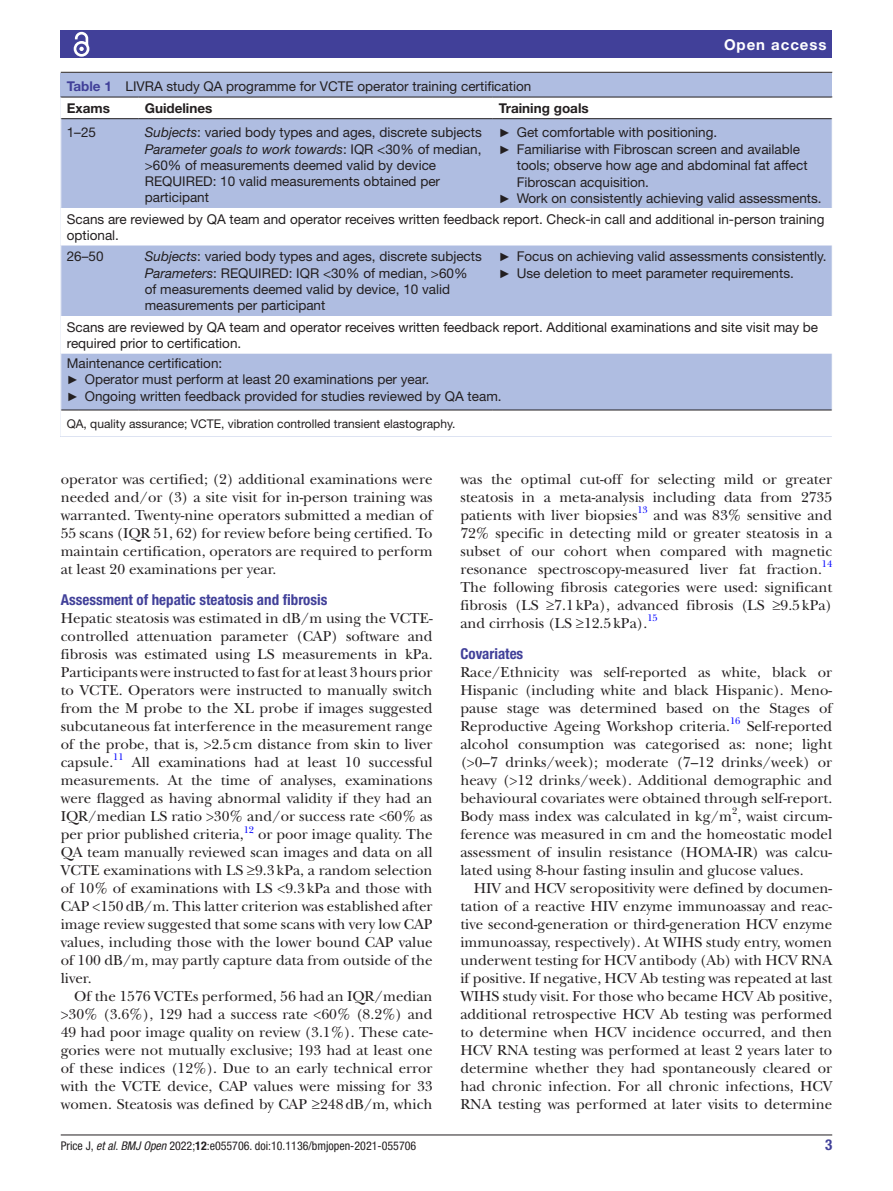
<style>
.page{position:relative;width:893px;height:1191px;background:#fff}
.page>*{position:absolute;margin:0;border:0;box-sizing:border-box;transform-origin:0 0}
.t1{font:15px/18px "New Baskerville";color:#231f20;text-align:justify}
.t2{font:700 condensed 15px "Helvetica Neue LT Std";color:#414099}
.t3{font:700 15px "Helvetica Neue LT Std";letter-spacing:.065em;color:#fff}
.t4{font:13.5px/16.2px "Helvetica Neue LT Std";color:#231f20}
.t5{font:700 13.5px "Helvetica Neue LT Std";color:#231f20}
.t6{font:condensed 12px "Helvetica Neue LT Std";color:#231f20}
.t7{font:12px "Helvetica Neue LT Std";color:#231f20}
.t8{font:9.9px "New Baskerville";color:#00f}
.t9{font:9.9px "New Baskerville";color:#231f20}
.s1{font-weight:700;color:#414099}
.s2{font-weight:700}
.s3{font-style:italic}
.s4{font-family:"Arial";font-size:12px}
</style>
<div class="page">
<hr style="left:61px;top:1134px;width:771px;height:1px;background:#231f20">
<div style="left:61px;top:31px;width:771px;height:27px;background:#414099"></div>
<svg style="left:73px;top:31px;width:17px;height:26px"></svg>
<div style="left:61px;top:73px;width:771px;height:363px;background:#afbde1"></div>
<hr style="left:61px;top:72px;width:771px;height:1px;background:#231f20">
<div style="left:61px;top:98px;width:771px;height:338px;background:#fff"></div>
<svg style="left:61px;top:119px;width:771px;height:290px"></svg>
<hr style="left:61px;top:97px;width:78px;height:1px;background:#231f20">
<hr style="left:61px;top:118px;width:78px;height:1px;background:#231f20">
<hr style="left:139px;top:97px;width:354px;height:1px;background:#231f20">
<hr style="left:139px;top:118px;width:354px;height:1px;background:#231f20">
<hr style="left:493px;top:97px;width:339px;height:1px;background:#231f20">
<hr style="left:493px;top:118px;width:339px;height:1px;background:#231f20">
<hr style="left:61px;top:409px;width:78px;height:1px;background:#231f20">
<hr style="left:139px;top:409px;width:354px;height:1px;background:#231f20">
<hr style="left:493px;top:409px;width:339px;height:1px;background:#231f20">
<svg style="left:60px;top:97px;width:1px;height:22px"></svg>
<svg style="left:60px;top:410px;width:1px;height:26px"></svg>
<hr style="left:67px;top:427px;width:765px;height:1px;background:#fff">
<p class="t4" style="left:67px;top:75px;width:466px;line-height:22px"><span class="s1">Table 1</span> LIVRA study QA programme for VCTE operator training certification<br><span class="s2">Exams</span></p>
<p class="t5" style="left:145px;top:99px;width:69px">Guidelines</p>
<p class="t5" style="left:499px;top:99px;width:91px">Training goals</p>
<p class="t3" style="left:724px;top:35px;width:104px">Open access</p>
<p class="t4" style="left:67px;top:124px;width:31px">1–25</p>
<p class="t4" style="left:145px;top:124px;width:339px"><span class="s3">Subjects</span>: varied body types and ages, discrete subjects <span class="s3">Parameter goals to work towards</span>: IQR &lt;30% of median, &gt;60% of measurements deemed valid by device REQUIRED: 10 valid measurements obtained per participant</p>
<p class="t4" style="left:499px;top:124px;width:220px"><span class="s4">►</span> Get comfortable with positioning.</p>
<p class="t4" style="left:499px;top:141px;width:303px"><span class="s4">►</span> Familiarise with Fibroscan screen and available</p>
<p class="t4" style="left:517px;top:157px;width:292px">tools; observe how age and abdominal fat affect</p>
<p class="t4" style="left:517px;top:174px;width:134px">Fibroscan acquisition.</p>
<p class="t4" style="left:499px;top:190px;width:324px"><span class="s4">►</span> Work on consistently achieving valid assessments.</p>
<p class="t4" style="left:67px;top:210px;width:759px">Scans are reviewed by QA team and operator receives written feedback report. Check-in call and additional in-person training optional.</p>
<p class="t4" style="left:67px;top:248px;width:38px">26–50</p>
<p class="t4" style="left:145px;top:248px;width:339px"><span class="s3">Subjects</span>: varied body types and ages, discrete subjects <span class="s3">Parameters</span>: REQUIRED: IQR &lt;30% of median, &gt;60% of measurements deemed valid by device, 10 valid measurements per participant</p>
<p class="t4" style="left:499px;top:248px;width:329px"><span class="s4">►</span> Focus on achieving valid assessments consistently. <span class="s4">►</span> Use deletion to meet parameter requirements.</p>
<p class="t4" style="left:67px;top:318px;width:753px">Scans are reviewed by QA team and operator receives written feedback report. Additional examinations and site visit may be required prior to certification.</p>
<p class="t4" style="left:67px;top:355px;width:436px">Maintenance certification:<br><span class="s4">►</span> Operator must perform at least 20 examinations per year.<br><span class="s4">►</span> Ongoing written feedback provided for studies reviewed by QA team.</p>
<p class="t7" style="left:67px;top:416px;width:390px">QA, quality assurance; VCTE, vibration controlled transient elastography.</p>
<p class="t1" style="left:61px;top:470px;width:373px">operator was certified; (2) additional examinations were needed and/or (3) a site visit for in-person training was warranted. Twenty-nine operators submitted a median of 55 scans (IQR 51, 62) for review before being certified. To maintain certification, operators are required to perform at least 20 examinations per year.</p>
<p class="t2" style="left:61px;top:591px;width:268px">Assessment of hepatic steatosis and fibrosis</p>
<p class="t1" style="left:61px;top:609px;width:373px">Hepatic steatosis was estimated in dB/m using the VCTE&shy;controlled attenuation parameter (CAP) software and fibrosis was estimated using LS measurements in kPa.<br>Participants were instructed to fast for at least 3hours prior to VCTE. Operators were instructed to manually switch from the M probe to the XL probe if images suggested subcutaneous fat interference in the measurement range of the probe, that is, &gt;2.5cm distance from skin to liver capsule.</p>
<p class="t8" style="left:113px;top:751px;width:12px">11</p>
<p class="t1" style="left:61px;top:753px;width:373px;text-indent:71px">All examinations had at least 10 successful measurements. At the time of analyses, examinations were flagged as having abnormal validity if they had an IQR/median LS ratio &gt;30% and/or success rate &lt;60% as per prior published criteria,</p>
<p class="t8" style="left:244px;top:823px;width:12px">12</p>
<p class="t1" style="left:61px;top:825px;width:373px;text-indent:197px">or poor image quality. The QA team manually reviewed scan images and data on all VCTE examinations with LS ≥9.3kPa, a random selection of 10% of examinations with LS &lt;9.3kPa and those with CAP &lt;150dB/m. This latter criterion was established after image review suggested that some scans with very low CAP values, including those with the lower bound CAP value of 100 dB/m, may partly capture data from outside of the liver.</p>
<p class="t1" style="left:61px;top:987px;width:373px;text-indent:13px">Of the 1576 VCTEs performed, 56 had an IQR/median &gt;30% (3.6%), 129 had a success rate &lt;60% (8.2%) and 49 had poor image quality on review (3.1%). These cate&shy;gories were not mutually exclusive; 193 had at least one of these indices (12%). Due to an early technical error with the VCTE device, CAP values were missing for 33 women. Steatosis was defined by CAP ≥248dB/m, which</p>
<p class="t1" style="left:460px;top:470px;width:373px">was the optimal cut-off for selecting mild or greater steatosis in a meta-analysis including data from 2735 patients with liver biopsies</p>
<p class="t8" style="left:637px;top:504px;width:12px">13</p>
<p class="t1" style="left:460px;top:506px;width:373px;text-indent:193px">and was 83% sensitive and 72% specific in detecting mild or greater steatosis in a subset of our cohort when compared with magnetic resonance spectroscopy-measured liver fat fraction.</p>
<p class="t8" style="left:822px;top:558px;width:12px">14</p>
<p class="t1" style="left:460px;top:578px;width:373px">The following fibrosis categories were used: significant fibrosis (LS ≥7.1kPa), advanced fibrosis (LS ≥9.5kPa) and cirrhosis (LS ≥12.5kPa).</p>
<p class="t8" style="left:647px;top:612px;width:12px">15</p>
<p class="t2" style="left:460px;top:645px;width:64px">Covariates</p>
<p class="t1" style="left:460px;top:663px;width:373px">Race/Ethnicity was self-reported as white, black or Hispanic (including white and black Hispanic). Meno&shy;pause stage was determined based on the Stages of Reproductive Ageing Workshop criteria.</p>
<p class="t8" style="left:730px;top:715px;width:12px">16</p>
<p class="t1" style="left:460px;top:717px;width:373px;text-indent:286px">Self-reported alcohol consumption was categorised as: none; light (&gt;0–7 drinks/week); moderate (7–12 drinks/week) or heavy (&gt;12 drinks/week). Additional demographic and behavioural covariates were obtained through self-report.<br>Body mass index was calculated in kg/m , waist circum-</p>
<p class="t9" style="left:732px;top:805px;width:7px">2</p>
<p class="t1" style="left:460px;top:825px;width:373px">ference was measured in cm and the homeostatic model assessment of insulin resistance (HOMA-IR) was calcu&shy;lated using 8-hour fasting insulin and glucose values.</p>
<p class="t1" style="left:460px;top:879px;width:373px;text-indent:14px">HIV and HCV seropositivity were defined by documen&shy;tation of a reactive HIV enzyme immunoassay and reac&shy;tive second-generation or third-generation HCV enzyme immunoassay, respectively). At WIHS study entry, women underwent testing for HCV antibody (Ab) with HCV RNA if positive. If negative, HCV Ab testing was repeated at last WIHS study visit. For those who became HCV Ab positive, additional retrospective HCV Ab testing was performed to determine when HCV incidence occurred, and then HCV RNA testing was performed at least 2 years later to determine whether they had spontaneously cleared or had chronic infection. For all chronic infections, HCV RNA testing was performed at later visits to determine</p>
<p class="t6" style="left:61px;top:1138px;width:357px">Price J, <span class="s3">et al</span>. <span class="s3">BMJ Open</span> 2022;<span class="s2">12</span>:e055706. doi:10.1136/bmjopen-2021-055706</p>
<p class="t2" style="left:825px;top:1135px;width:9px">3</p>
</div>
